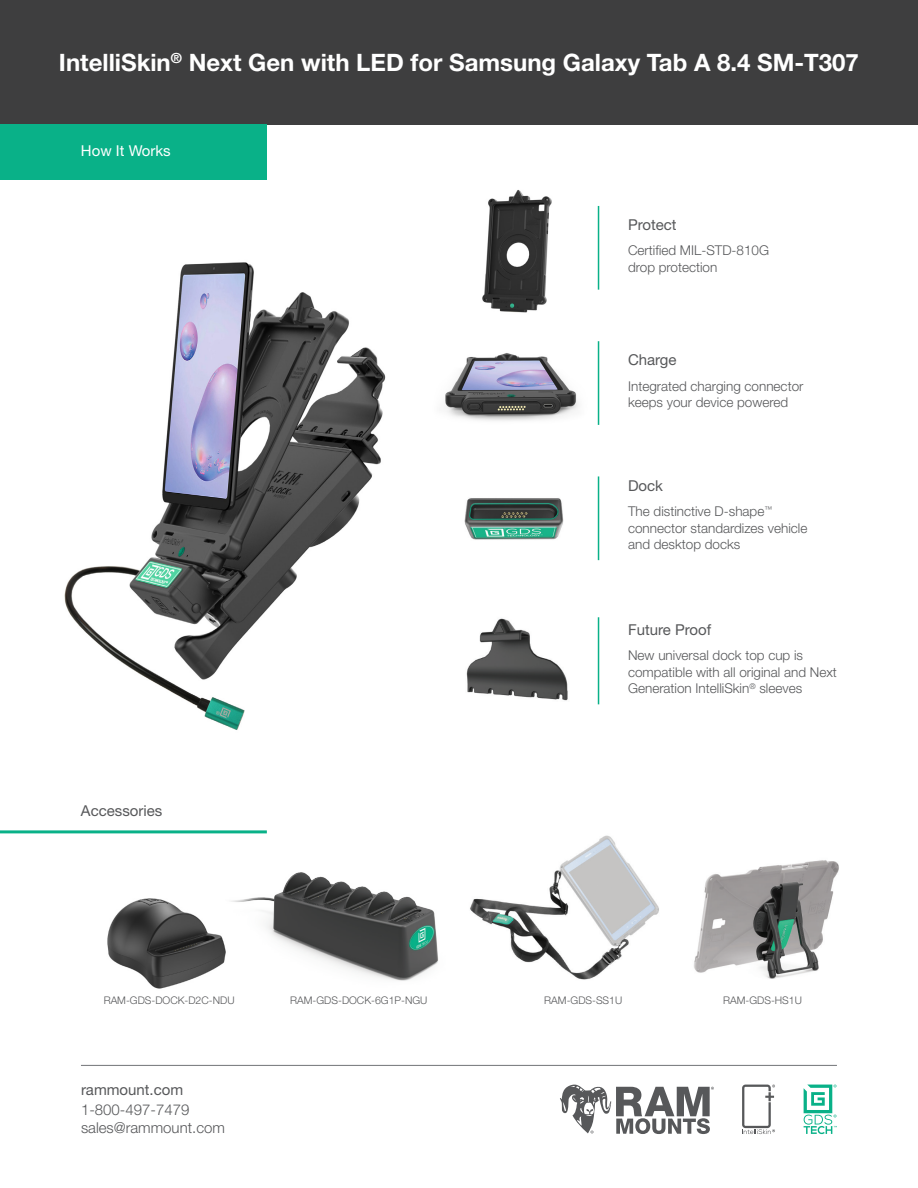
<style>
.page{position:relative;width:918px;height:1188px;background:#fff}
.page>*{position:absolute;margin:0;border:0;box-sizing:border-box;transform-origin:0 0}
.t1{font:700 24px "Helvetica Neue LT Std";color:#fff}
.Product_Header{font:15px "Helvetica Neue LT Std";color:#57585a}
.t2{font:300 15px "Helvetica Neue LT Std";color:#57585a}
.t3{font:15px "Helvetica Neue LT Std";color:#fff}
.Product_Header-2{font:300 13.5px/16.5px "Helvetica Neue LT Std";color:#57585a}
.t4{font:300 10.5px "Helvetica Neue LT Std";color:#57585a}
</style>
<div class="page">
<img style="left:444px;top:347px;width:154px;height:78px">
<img style="left:64px;top:262px;width:322px;height:468px">
<img style="left:464px;top:498px;width:100px;height:42px">
<img style="left:482px;top:190px;width:70px;height:123px">
<img style="left:231px;top:872px;width:208px;height:109px">
<img style="left:107px;top:898px;width:119px;height:91px">
<img style="left:694px;top:860px;width:145px;height:119px">
<img style="left:470px;top:835px;width:189px;height:145px">
<img style="left:466px;top:618px;width:102px;height:83px">
<div style="left:0;top:0;width:918px;height:124px;background:#3e3e3f"></div>
<div style="left:0;top:124px;width:267px;height:56px;background:#09b188"></div>
<hr style="left:598px;top:206px;width:1px;height:84px;background:#09b188">
<hr style="left:598px;top:341px;width:1px;height:84px;background:#09b188">
<hr style="left:598px;top:476px;width:1px;height:84px;background:#09b188">
<hr style="left:598px;top:617px;width:1px;height:87px;background:#09b188">
<hr style="left:0;top:830px;width:267px;height:3px;background:#09b188">
<hr style="left:81px;top:1065px;width:756px;height:1px;background:#808285">
<svg style="left:804px;top:1085px;width:33px;height:49px"></svg>
<svg style="left:742px;top:1085px;width:33px;height:49px"></svg>
<svg style="left:560px;top:1084px;width:154px;height:50px"></svg>
<p class="t1" style="left:59px;top:48px;width:802px">IntelliSkin<sup>®</sup> Next Gen with LED for Samsung Galaxy Tab A 8.4 SM-T307</p>
<p class="t3" style="left:81px;top:142px;width:91px">How It Works</p>
<p class="Product_Header" style="left:81px;top:801px;width:83px">Accessories</p>
<p class="Product_Header" style="left:628px;top:216px;width:50px">Protect</p>
<p class="Product_Header-2" style="left:628px;top:242px;width:143px">Certified MIL-STD-810G drop protection</p>
<p class="Product_Header" style="left:628px;top:351px;width:50px">Charge</p>
<p class="Product_Header-2" style="left:628px;top:377px;width:177px">Integrated charging connector keeps your device powered</p>
<p class="Product_Header" style="left:628px;top:477px;width:37px">Dock</p>
<p class="Product_Header-2" style="left:628px;top:503px;width:181px">The distinctive D-shape<sup>™ </sup>connector standardizes vehicle and desktop docks</p>
<p class="Product_Header" style="left:628px;top:620px;width:85px">Future Proof</p>
<p class="Product_Header-2" style="left:628px;top:647px;width:210px">New universal dock top cup is compatible with all original and Next<br>Generation IntelliSkin<sup>®</sup> sleeves</p>
<p class="t4" style="left:104px;top:994px;width:132px">RAM-GDS-DOCK-D2C-NDU</p>
<p class="t4" style="left:290px;top:994px;width:139px">RAM-GDS-DOCK-6G1P-NGU</p>
<p class="t4" style="left:544px;top:994px;width:79px">RAM-GDS-SS1U</p>
<p class="t4" style="left:723px;top:994px;width:80px">RAM-GDS-HS1U</p>
<p class="Product_Header" style="left:81px;top:1081px;width:104px">rammount.com</p>
<p class="t2" style="left:81px;top:1101px;width:110px">1-800-497-7479</p>
<p class="t2" style="left:81px;top:1118px;width:145px">sales@rammount.com</p>
</div>
